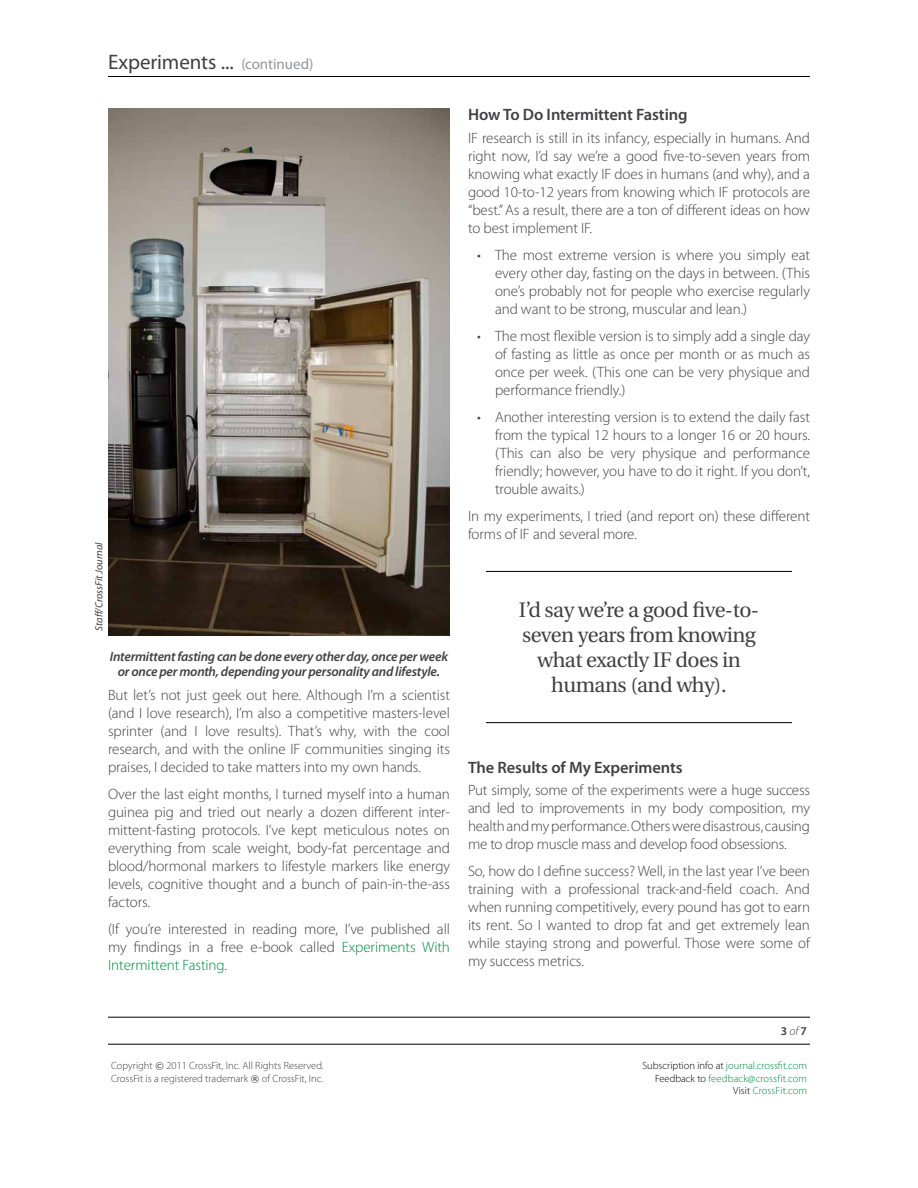
<style>
.page{position:relative;width:918px;height:1188px;background:#fff}
.page>*{position:absolute;margin:0;border:0;box-sizing:border-box;transform-origin:0 0}
.t1{font:21px/25.2px "Utopia";letter-spacing:-.025em;color:#414042;text-align:center}
.t2{font:21px "Myriad Pro";letter-spacing:-.005em;color:#414042}
.t3{font:600 16.5px "Myriad Pro";letter-spacing:-.005em;color:#414042}
.t4{font:300 15px/18px "Myriad Pro";letter-spacing:-.005em;color:#414042;text-align:justify}
.t5{font:italic 600 13.5px/15px "Myriad Pro";letter-spacing:-.015em;color:#414042;text-align:center}
.t6{font:600 12px "Myriad Pro";color:#414042}
.t7{font:300 10.5px/12.6px "Myriad Pro";color:#414042}
.t8{font:300 10.5px/12.6px "Myriad Pro";color:#00853f;text-align:right}
.t9{font:italic 10.5px "Myriad Pro";letter-spacing:-.005em;color:#414042}
.s1{font-size:15px;color:#939598}
.s2{color:#00853f}
.s3{font-weight:300;font-style:italic}
.s4{font-family:"Verdana";font-weight:400;font-size:9px}
.s5{color:#000}
</style>
<div class="page">
<hr style="left:108px;top:76px;width:702px;height:1px;background:#000">
<hr style="left:108px;top:1017px;width:702px;height:1px;background:#000">
<hr style="left:108px;top:1044px;width:702px;height:1px;background:#000">
<hr style="left:486px;top:571px;width:306px;height:1px;background:#000">
<hr style="left:486px;top:722px;width:306px;height:1px;background:#000">
<img style="left:108px;top:108px;width:342px;height:527px">
<h1 class="t2" style="left:108px;top:50px;width:207px">Experiments ... <span class="s1">(continued)</span></h1>
<p class="t9" style="left:93px;top:631px;width:90px;rotate:-90deg">Staff/CrossFit Journal</p>
<p class="t5" style="left:110px;top:649px;width:340px">Intermittent fasting can be done every other day, once per week or once per month, depending your personality and lifestyle.</p>
<p class="t4" style="left:108px;top:686px;width:344px">But let’s not just geek out here. Although I’m a scientist (and I love research), I’m also a competitive masters-level sprinter (and I love results). That’s why, with the cool research, and with the online IF communities singing its praises, I decided to take matters into my own hands.</p>
<p class="t4" style="left:108px;top:785px;width:344px">Over the last eight months, I turned myself into a human guinea pig and tried out nearly a dozen different inter&shy;mittent-fasting protocols. I’ve kept meticulous notes on everything from scale weight, body-fat percentage and blood/hormonal markers to lifestyle markers like energy levels, cognitive thought and a bunch of pain-in-the-ass factors.</p>
<p class="t4" style="left:108px;top:920px;width:344px">(If you’re interested in reading more, I’ve published all my findings in a free e-book called <span class="s2">Experiments With Intermittent Fasting</span>.</p>
<p class="t3" style="left:468px;top:106px;width:221px">How To Do Intermittent Fasting</p>
<p class="t4" style="left:468px;top:129px;width:344px">IF research is still in its infancy, especially in humans. And right now, I’d say we’re a good five-to-seven years from knowing what exactly IF does in humans (and why), and a good 10-to-12 years from knowing which IF protocols are “best.” As a result, there are a ton of different ideas on how to best implement IF.</p>
<p class="t4" style="left:495px;top:246px;width:317px;text-indent:-18px">• The most extreme version is where you simply eat every other day, fasting on the days in between. (This one’s probably not for people who exercise regularly and want to be strong, muscular and lean.)</p>
<p class="t4" style="left:495px;top:327px;width:317px;text-indent:-18px">• The most flexible version is to simply add a single day of fasting as little as once per month or as much as once per week. (This one can be very physique and performance friendly.)</p>
<p class="t4" style="left:495px;top:408px;width:317px;text-indent:-18px">• Another interesting version is to extend the daily fast from the typical 12 hours to a longer 16 or 20 hours. (This can also be very physique and performance friendly; however, you have to do it right. If you don’t, trouble awaits.)</p>
<p class="t4" style="left:468px;top:507px;width:344px">In my experiments, I tried (and report on) these different forms of IF and several more.</p>
<h1 class="t1" style="left:519px;top:597px;width:242px">I’d say we’re a good five-to&shy;seven years from knowing what exactly IF does in humans (and why).</h1>
<p class="t3" style="left:468px;top:758px;width:216px">The Results of My Experiments</p>
<p class="t4" style="left:468px;top:782px;width:343px">Put simply, some of the experiments were a huge success and led to improvements in my body composition, my health and my performance. Others were disastrous, causing me to drop muscle mass and develop food obsessions.</p>
<p class="t4" style="left:468px;top:863px;width:344px">So, how do I define success? Well, in the last year I’ve been training with a professional track-and-field coach. And when running competitively, every pound has got to earn its rent. So I wanted to drop fat and get extremely lean while staying strong and powerful. Those were some of my success metrics.</p>
<p class="t6" style="left:781px;top:1024px;width:28px">3 <span class="s3">of</span> 7</p>
<p class="t7" style="left:111px;top:1060px;width:214px">Copyright <span class="s4">©</span> 2011 CrossFit, Inc. All Rights Reserved.<br>CrossFit is a registered trademark <span class="s4">®</span> of CrossFit, Inc.</p>
<p class="t8" style="left:642px;top:1060px;width:166px"><span class="s5">Subscription info at</span> journal.crossfit.com<br><span class="s5">Feedback to</span> feedback@crossfit.com<br><span class="s5">Visit</span> CrossFit.com</p>
</div>
